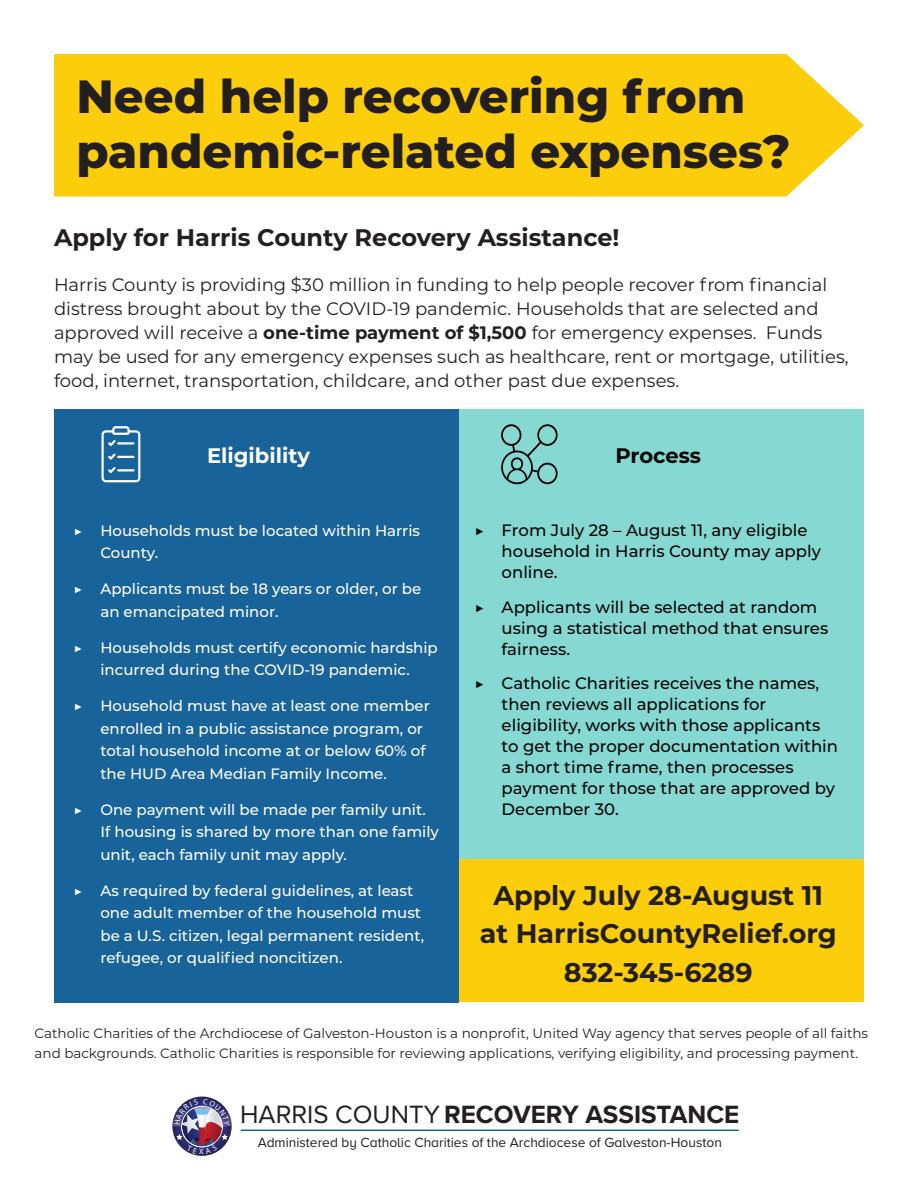
<style>
.page{position:relative;width:918px;height:1188px;background:#fff}
.page>*{position:absolute;margin:0;border:0;box-sizing:border-box;transform-origin:0 0}
.t1{font:800 46.5px/55.8px "Montserrat";color:#231f20}
.t2{font:700 27px "Montserrat";color:#231f20}
.t3{font:700 25.95px "Proxima Nova A";color:#231f20}
.t4{font:700 24px "Montserrat";color:#231f20}
.t5{font:700 21px "Montserrat";color:#fff}
.t6{font:700 21px "Montserrat";letter-spacing:-.005em;color:#040503}
.t7{font:18px/24px "Montserrat";color:#231f20}
.t8{font:500 16.5px/21px "Montserrat";color:#040503}
.t9{font:500 15px/22.5px "Montserrat";color:#fff}
.t10{font:13.8px "Proxima Nova A";color:#231f20}
.t11{font:13.5px/19.5px "Montserrat";color:#231f20}
.t12{font:7.95px "Myriad Pro";color:#fff}
.s1{font-weight:700}
.s2{font-weight:400}
</style>
<div class="page">
<div style="left:54px;top:54px;width:810px;height:143px;background:#fccd0a"></div>
<img style="left:172px;top:1126px;width:60px;height:30px">
<img style="left:172px;top:1114px;width:60px;height:12px">
<hr style="left:241px;top:1130px;width:498px;height:1px;background:#006198">
<div style="left:54px;top:409px;width:405px;height:593px;background:#18639a"></div>
<div style="left:459px;top:409px;width:405px;height:451px;background:#86d8d3"></div>
<svg style="left:102px;top:426px;width:38px;height:56px"></svg>
<svg style="left:501px;top:424px;width:57px;height:61px"></svg>
<div style="left:459px;top:860px;width:405px;height:142px;background:#fccd0a"></div>
<svg style="left:175px;top:1097px;width:55px;height:57px"></svg>
<p class="t1" style="left:76px;top:66px;width:716px">Need help recovering from pandemic-related expenses?</p>
<p class="t4" style="left:54px;top:220px;width:567px">Apply for Harris County Recovery Assistance!</p>
<p class="t7" style="left:54px;top:272px;width:796px">Harris County is providing $30 million in funding to help people recover from financial distress brought about by the COVID-19 pandemic. Households that are selected and approved will receive a <span class="s1">one-time payment of $1,500</span> for emergency expenses. Funds may be used for any emergency expenses such as healthcare, rent or mortgage, utilities, food, internet, transportation, childcare, and other past due expenses.</p>
<p class="t5" style="left:207px;top:441px;width:104px">Eligibility</p>
<p class="t6" style="left:615px;top:441px;width:87px">Process</p>
<p class="t9" style="left:100px;top:519px;width:321px;text-indent:-27px"><span class="s1">▶</span> Households must be located within Harris<br>County.</p>
<p class="t9" style="left:100px;top:577px;width:322px;text-indent:-27px"><span class="s1">▶</span> Applicants must be 18 years or older, or be an emancipated minor.</p>
<p class="t9" style="left:73px;top:636px;width:366px;text-align:center"><span class="s1">▶</span> Households must certify economic hardship incurred during the COVID-19 pandemic.</p>
<p class="t9" style="left:100px;top:694px;width:331px;text-indent:-27px"><span class="s1">▶</span> Household must have at least one member enrolled in a public assistance program, or total household income at or below 60% of the HUD Area Median Family Income.</p>
<p class="t9" style="left:100px;top:798px;width:340px;text-indent:-27px"><span class="s1">▶</span> One payment will be made per family unit.<br>If housing is shared by more than one family unit, each family unit may apply.</p>
<p class="t9" style="left:100px;top:879px;width:325px;text-indent:-27px"><span class="s1">▶</span> As required by federal guidelines, at least one adult member of the household must be a U.S. citizen, legal permanent resident, refugee, or qualified noncitizen.</p>
<p class="t8" style="left:502px;top:519px;width:321px;text-indent:-27px"><span class="s1">▶</span> From July 28 – August 11, any eligible household in Harris County may apply online.</p>
<p class="t8" style="left:502px;top:596px;width:328px;text-indent:-27px"><span class="s1">▶</span> Applicants will be selected at random using a statistical method that ensures fairness.</p>
<p class="t8" style="left:502px;top:672px;width:338px;text-indent:-27px"><span class="s1">▶</span> Catholic Charities receives the names, then reviews all applications for eligibility, works with those applicants to get the proper documentation within a short time frame, then processes payment for those that are approved by December 30.</p>
<p class="t2" style="left:493px;top:876px;width:331px">Apply July 28-August 11</p>
<p class="t2" style="left:480px;top:914px;width:359px">at HarrisCountyRelief.org</p>
<p class="t2" style="left:564px;top:953px;width:190px">832-345-6289</p>
<p class="t11" style="left:35px;top:1023px;width:835px">Catholic Charities of the Archdiocese of Galveston-Houston is a nonprofit, United Way agency that serves people of all faiths and backgrounds. Catholic Charities is responsible for reviewing applications, verifying eligibility, and processing payment.</p>
<p class="t12" style="left:199px;top:1147px;width:6px">X</p>
<p class="t3" style="left:240px;top:1095px;width:501px"><span class="s2">HARRIS COUNTY</span> RECOVERY ASSISTANCE</p>
<p class="t10" style="left:258px;top:1132px;width:466px">Administered by Catholic Charities of the Archdiocese of Galveston-Houston</p>
</div>
